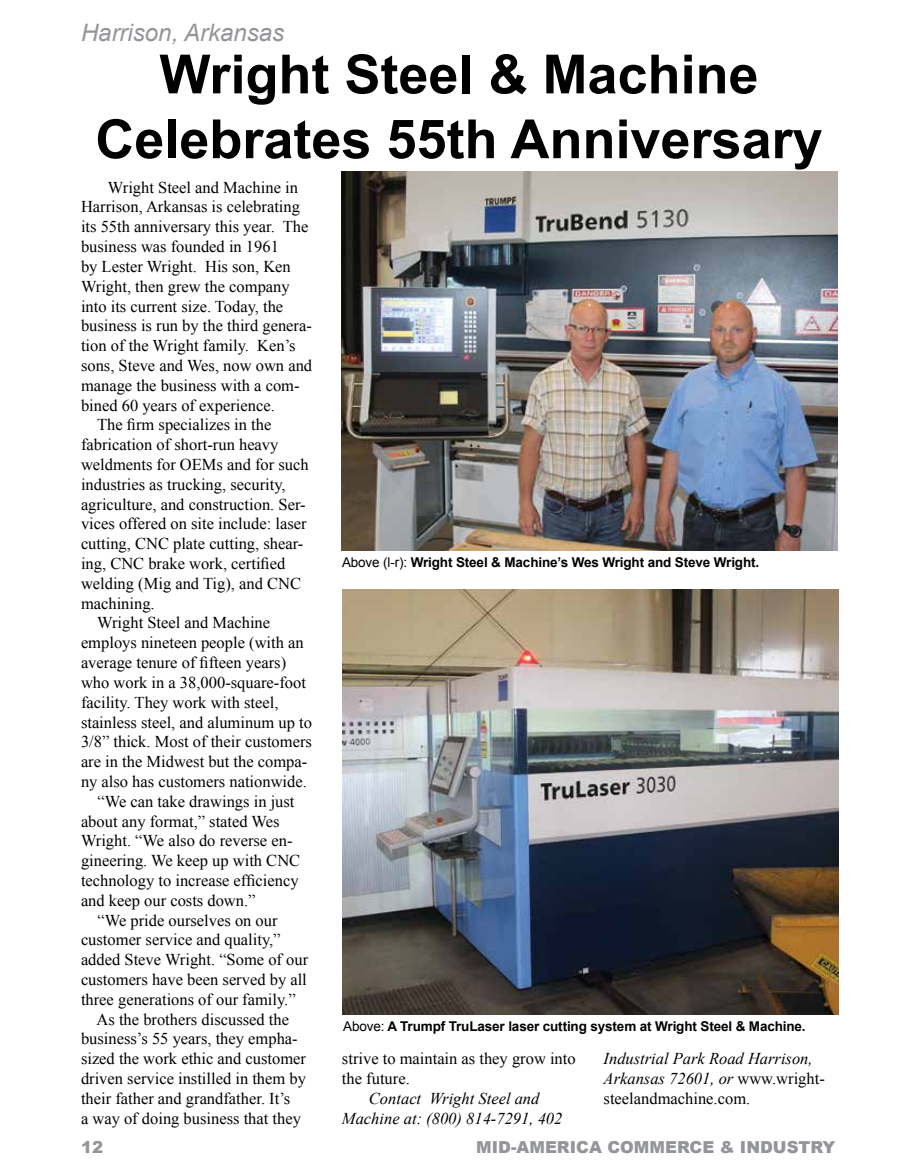
<style>
.page{position:relative;width:918px;height:1175px;background:#fff}
.page>*{position:absolute;margin:0;border:0;box-sizing:border-box;transform-origin:0 0}
.t1{font:700 54px/64.8px "Arial";color:#000;text-align:center}
.t2{font:italic 24px "Arial";color:#939598}
.t3{font:16.5px/19.8px "Times New Roman";color:#000}
.t4{font:italic 16.5px/19.8px "Times New Roman";color:#000;text-align:center}
.t5{font:16.5px "Arial MT Black";color:#939598}
.t6{font:700 13.5px "Arial";letter-spacing:-.01em;color:#000}
.s1{font-weight:400}
.s2{font-style:normal}
</style>
<div class="page">
<img style="left:342px;top:172px;width:495px;height:379px">
<img style="left:342px;top:589px;width:496px;height:425px">
<h2 class="t2" style="left:81px;top:17px;width:205px">Harrison, Arkansas</h2>
<h1 class="t1" style="left:95px;top:44px;width:729px">Wright Steel &amp; Machine<br>Celebrates 55th Anniversary</h1>
<p class="t3" style="left:108px;top:177px;width:191px">Wright Steel and Machine in</p>
<p class="t3" style="left:81px;top:197px;width:221px">Harrison, Arkansas is celebrating</p>
<p class="t3" style="left:81px;top:217px;width:229px">its 55th anniversary this year. The</p>
<p class="t3" style="left:81px;top:236px;width:199px">business was founded in 1961</p>
<p class="t3" style="left:81px;top:256px;width:211px">by Lester Wright. His son, Ken</p>
<p class="t3" style="left:81px;top:276px;width:210px">Wright, then grew the company</p>
<p class="t3" style="left:81px;top:296px;width:204px">into its current size. Today, the</p>
<p class="t3" style="left:81px;top:316px;width:232px">business is run by the third genera-</p>
<p class="t3" style="left:81px;top:335px;width:216px">tion of the Wright family. Ken’s</p>
<p class="t3" style="left:81px;top:355px;width:233px">sons, Steve and Wes, now own and</p>
<p class="t3" style="left:81px;top:375px;width:220px">manage the business with a com-</p>
<p class="t3" style="left:81px;top:395px;width:195px">bined 60 years of experience.</p>
<p class="t3" style="left:97px;top:415px;width:176px">The firm specializes in the</p>
<p class="t3" style="left:81px;top:434px;width:199px">fabrication of short-run heavy</p>
<p class="t3" style="left:81px;top:454px;width:229px">weldments for OEMs and for such</p>
<p class="t3" style="left:81px;top:474px;width:206px">industries as trucking, security,</p>
<p class="t3" style="left:81px;top:494px;width:226px">agriculture, and construction. Ser-</p>
<p class="t3" style="left:81px;top:514px;width:227px">vices offered on site include: laser</p>
<p class="t3" style="left:81px;top:533px;width:224px">cutting, CNC plate cutting, shear-</p>
<p class="t3" style="left:81px;top:553px;width:206px">ing, CNC brake work, certified</p>
<p class="t3" style="left:81px;top:573px;width:222px">welding (Mig and Tig), and CNC</p>
<p class="t3" style="left:81px;top:593px;width:75px">machining.</p>
<p class="t3" style="left:97px;top:613px;width:175px">Wright Steel and Machine</p>
<p class="t3" style="left:81px;top:632px;width:224px">employs nineteen people (with an</p>
<p class="t3" style="left:81px;top:652px;width:207px">average tenure of fifteen years)</p>
<p class="t3" style="left:81px;top:672px;width:226px">who work in a 38,000-square-foot</p>
<p class="t3" style="left:81px;top:692px;width:199px">facility. They work with steel,</p>
<p class="t3" style="left:81px;top:712px;width:233px">stainless steel, and aluminum up to</p>
<p class="t3" style="left:81px;top:731px;width:232px">3/8” thick. Most of their customers</p>
<p class="t3" style="left:81px;top:751px;width:228px">are in the Midwest but the compa-</p>
<p class="t3" style="left:81px;top:771px;width:227px">ny also has customers nationwide.</p>
<p class="t3" style="left:98px;top:791px;width:199px">“We can take drawings in just</p>
<p class="t3" style="left:81px;top:811px;width:200px">about any format,” stated Wes</p>
<p class="t3" style="left:81px;top:830px;width:213px">Wright. “We also do reverse en-</p>
<p class="t3" style="left:81px;top:850px;width:221px">gineering. We keep up with CNC</p>
<p class="t3" style="left:81px;top:870px;width:219px">technology to increase efficiency</p>
<p class="t3" style="left:81px;top:890px;width:176px">and keep our costs down.”</p>
<p class="t3" style="left:98px;top:910px;width:182px">“We pride ourselves on our</p>
<p class="t3" style="left:81px;top:929px;width:201px">customer service and quality,”</p>
<p class="t3" style="left:81px;top:949px;width:229px">added Steve Wright. “Some of our</p>
<p class="t3" style="left:81px;top:969px;width:227px">customers have been served by all</p>
<p class="t3" style="left:81px;top:989px;width:216px">three generations of our family.”</p>
<p class="t3" style="left:97px;top:1009px;width:194px">As the brothers discussed the</p>
<p class="t3" style="left:81px;top:1028px;width:218px">business’s 55 years, they empha-</p>
<p class="t3" style="left:81px;top:1048px;width:226px">sized the work ethic and customer</p>
<p class="t3" style="left:81px;top:1068px;width:227px">driven service instilled in them by</p>
<p class="t3" style="left:81px;top:1088px;width:211px">their father and grandfather. It’s</p>
<p class="t3" style="left:81px;top:1108px;width:221px">a way of doing business that they</p>
<p class="t6" style="left:342px;top:553px;width:419px"><span class="s1">Above (l-r):</span> Wright Steel &amp; Machine’s Wes Wright and Steve Wright.</p>
<p class="t6" style="left:343px;top:1016px;width:464px"><span class="s1">Above:</span> A Trumpf TruLaser laser cutting system at Wright Steel &amp; Machine.</p>
<p class="t3" style="left:342px;top:1048px;width:235px">strive to maintain as they grow into the future.</p>
<p class="t4" style="left:342px;top:1088px;width:222px">Contact Wright Steel and<br>Machine at: (800) 814-7291, 402</p>
<p class="t4" style="left:604px;top:1048px;width:223px;text-align:left">Industrial Park Road Harrison,<br>Arkansas 72601, or <span class="s2">www.wright&shy;steelandmachine.com.</span></p>
<p class="t5" style="left:81px;top:1136px;width:24px">12</p>
<p class="t5" style="left:476px;top:1136px;width:80px">MID-AMERI</p>
<p class="t5" style="left:576px;top:1136px;width:176px">CA COMMERCE &amp; INDU</p>
<p class="t5" style="left:787px;top:1136px;width:50px">STRY</p>
</div>
